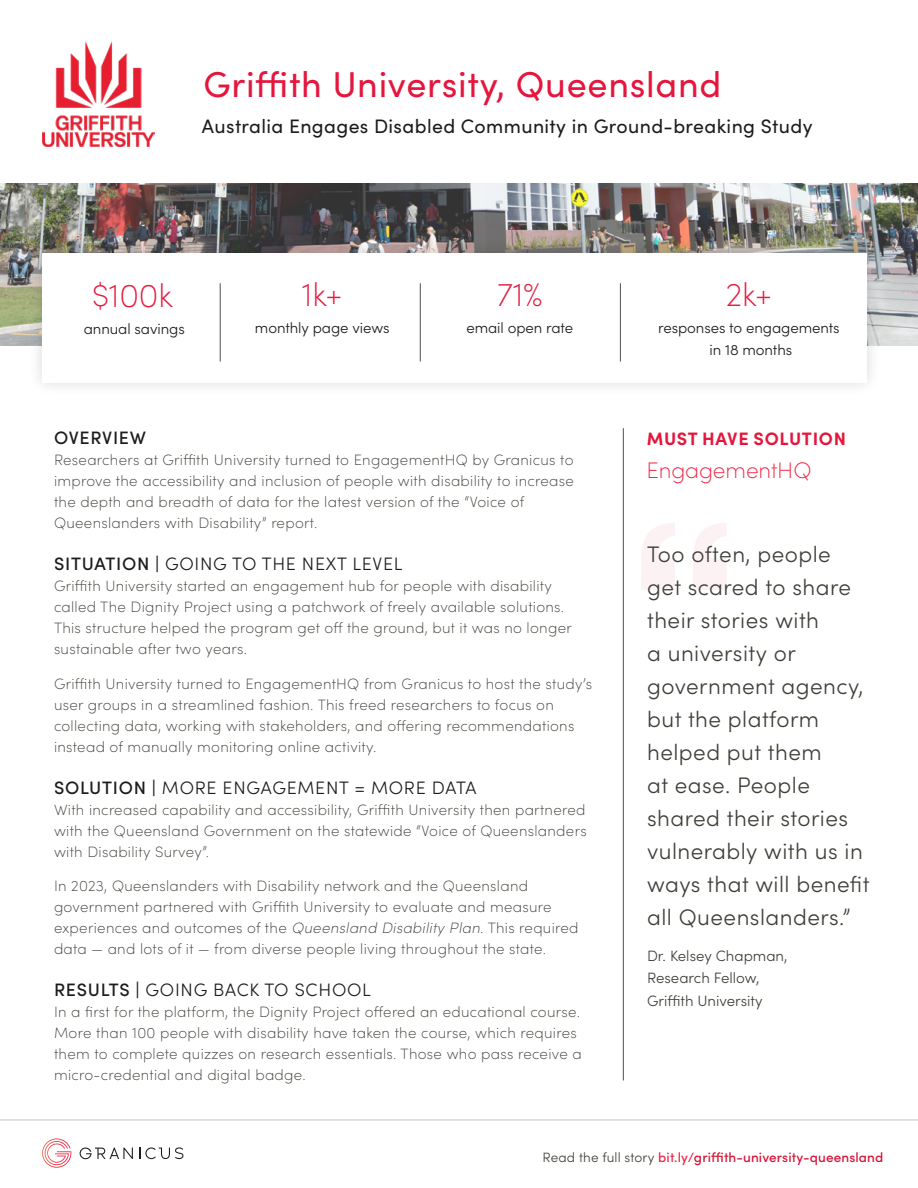
<style>
.page{position:relative;width:918px;height:1188px;background:#fff}
.page>*{position:absolute;margin:0;border:0;box-sizing:border-box;transform-origin:0 0}
.t1{font:36px "Sofia Pro";letter-spacing:.02em;color:#e5163d}
.t2{font:200 33px "Sofia Pro";letter-spacing:-.005em;color:#e41c3f}
.t3{font:300 22.5px/33px "Sofia Pro";letter-spacing:.02em;color:#3f3f38}
.t4{font:200 22.5px "Sofia Pro";letter-spacing:-.005em;color:#ee2745}
.t5{font:19.5px "Sofia Pro";letter-spacing:.02em;color:#1c1c1c}
.t6{font:300 18px "Sofia Pro";letter-spacing:.04em;color:#1b1c1c}
.t7{font:700 18px "Sofia Pro";letter-spacing:.04em;color:#e5163d}
.t8{font:500 18px "Sofia Pro";letter-spacing:.04em;color:#1b1c1c}
.t9{font:200 15px/21px "Sofia Pro";letter-spacing:.02em;color:#3f3f38}
.t10{font:300 15px/22.5px "Sofia Pro";letter-spacing:-.005em;color:#1b1c1c;text-align:center}
.t11{font:300 15px/22.5px "Sofia Pro";color:#3f3f38}
.t12{font:500 13.5px "Sofia Pro";letter-spacing:.01em;color:#d51236}
.s1{font-weight:500}
.s2{font-style:italic}
.s3{font-weight:300;color:#3f3f38}
.s4{color:#ee2745}
</style>
<div class="page">
<img style="left:0;top:184px;width:918px;height:162px">
<svg style="left:641px;top:523px;width:85px;height:67px"></svg>
<hr style="left:623px;top:428px;width:1px;height:652px;background:#515151">
<svg style="left:42px;top:1138px;width:29px;height:30px"></svg>
<svg style="left:80px;top:1148px;width:53px;height:11px"></svg>
<svg style="left:139px;top:1147px;width:44px;height:12px"></svg>
<hr style="left:0;top:1120px;width:918px;height:1px;background:#c7c4c1">
<div style="left:27px;top:238px;width:855px;height:159px;background:#000;opacity:.15"></div>
<div style="left:42px;top:253px;width:825px;height:129px;background:#fff"></div>
<hr style="left:420px;top:283px;width:1px;height:79px;background:#515151">
<hr style="left:220px;top:283px;width:1px;height:79px;background:#515151">
<hr style="left:620px;top:283px;width:1px;height:79px;background:#515151">
<img style="left:42px;top:41px;width:113px;height:106px">
<h1 class="t1" style="left:203px;top:58px;width:520px">Griffith University, Queensland</h1>
<h3 class="t5" style="left:202px;top:112px;width:612px">Australia Engages Disabled Community in Ground-breaking Study</h3>
<h2 class="t2" style="left:92px;top:272px;width:82px">$100k</h2>
<p class="t10" style="left:84px;top:317px;width:103px">annual savings</p>
<h2 class="t2" style="left:302px;top:271px;width:42px">1k+</h2>
<p class="t10" style="left:255px;top:315px;width:136px">monthly page views</p>
<h2 class="t2" style="left:497px;top:271px;width:47px">71%</h2>
<p class="t10" style="left:466px;top:315px;width:108px">email open rate</p>
<h2 class="t2" style="left:726px;top:271px;width:48px">2k+</h2>
<p class="t10" style="left:658px;top:315px;width:183px">responses to engagements in 18 months</p>
<p class="t8" style="left:54px;top:425px;width:94px">OVERVIEW</p>
<p class="t9" style="left:54px;top:449px;width:521px">Researchers at Griffith University turned to EngagementHQ by Granicus to improve the accessibility and inclusion of people with disability to increase the depth and breadth of data for the latest version of the “Voice of Queenslanders with Disability” report.</p>
<p class="t6" style="left:54px;top:551px;width:350px"><span class="s1">SITUATION |</span> GOING TO THE NEXT LEVEL</p>
<p class="t9" style="left:54px;top:575px;width:519px">Griffith University started an engagement hub for people with disability called The Dignity Project using a patchwork of freely available solutions.<br>This structure helped the program get off the ground, but it was no longer sustainable after two years.</p>
<p class="t9" style="left:54px;top:672px;width:540px">Griffith University turned to EngagementHQ from Granicus to host the study’s user groups in a streamlined fashion. This freed researchers to focus on collecting data, working with stakeholders, and offering recommendations instead of manually monitoring online activity.</p>
<p class="t6" style="left:54px;top:774px;width:424px"><span class="s1">SOLUTION |</span> MORE ENGAGEMENT = MORE DATA</p>
<p class="t9" style="left:54px;top:798px;width:534px;text-align:justify">With increased capability and accessibility, Griffith University then partnered with the Queensland Government on the statewide “Voice of Queenslanders with Disability Survey”.</p>
<p class="t9" style="left:54px;top:875px;width:526px">In 2023, Queenslanders with Disability network and the Queensland government partnered with Griffith University to evaluate and measure experiences and outcomes of the <span class="s2">Queensland Disability Plan</span>. This required data — and lots of it — from diverse people living throughout the state.</p>
<p class="t6" style="left:54px;top:977px;width:318px"><span class="s1">RESULTS |</span> GOING BACK TO SCHOOL</p>
<p class="t9" style="left:54px;top:1001px;width:529px">In a first for the platform, the Dignity Project offered an educational course.<br>More than 100 people with disability have taken the course, which requires them to complete quizzes on research essentials. Those who pass receive a micro-credential and digital badge.</p>
<p class="t7" style="left:647px;top:425px;width:201px">MUST HAVE SOLUTION</p>
<h3 class="t4" style="left:647px;top:454px;width:166px">EngagementHQ</h3>
<h3 class="t3" style="left:647px;top:536px;width:224px">Too often, people get scared to share their stories with<br>a university or government agency, but the platform helped put them<br>at ease. People shared their stories vulnerably with us in ways that will benefit all Queenslanders.”</h3>
<p class="t11" style="left:647px;top:943px;width:142px">Dr. Kelsey Chapman,<br>Research Fellow,<br>Griffith University</p>
<p class="t12" style="left:543px;top:1147px;width:342px"><span class="s3">Read the full story</span> <span class="s4">bit.ly/</span>griffith-university-queensland</p>
</div>
